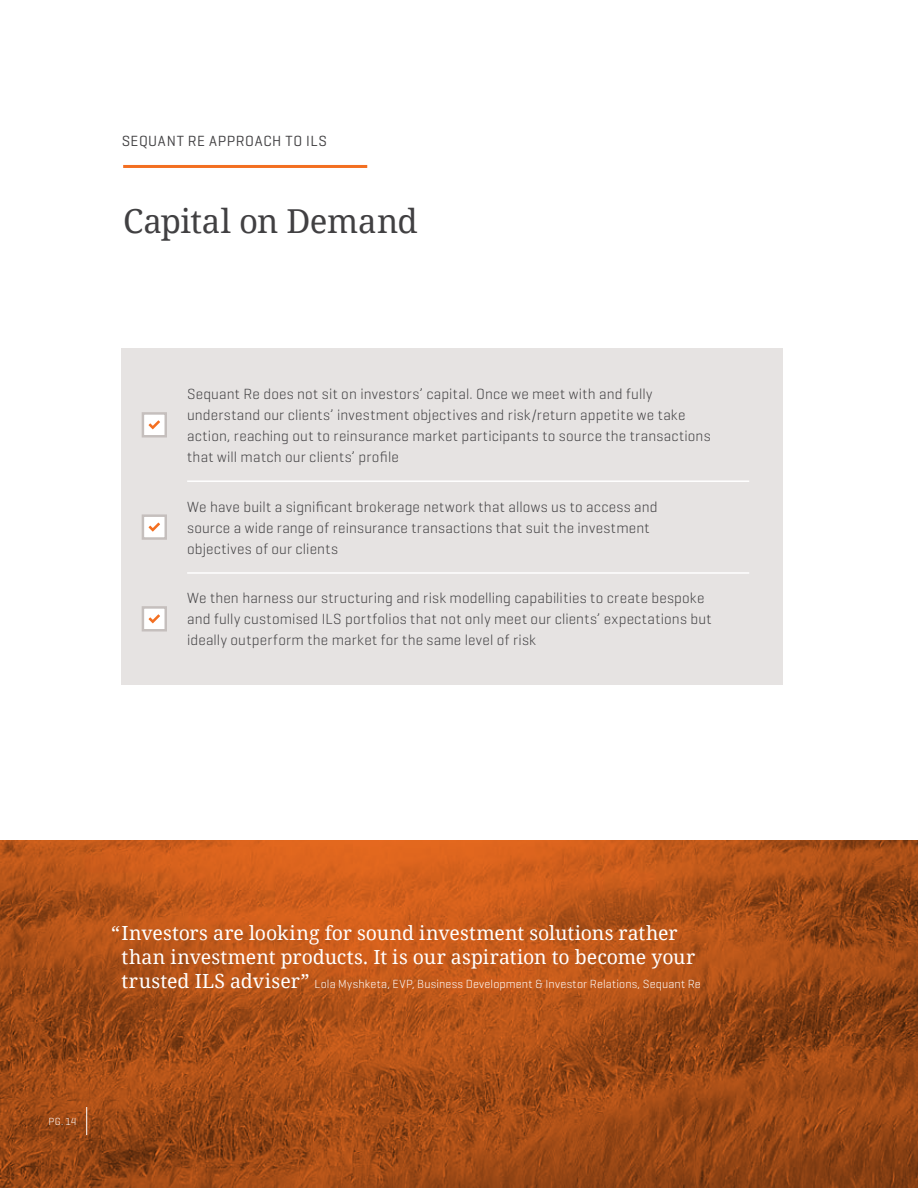
<style>
.page{position:relative;width:918px;height:1188px;background:#fff}
.page>*{position:absolute;margin:0;border:0;box-sizing:border-box;transform-origin:0 0}
.t1{font:33px "Droid Serif";letter-spacing:-.01em;color:#414042}
.t2{font:19.5px/24px "Droid Serif";color:#fff}
.t3{font:300 15px/21px "Geogrotesque";letter-spacing:.015em;color:#414042}
.t4{font:15px "Geogrotesque";letter-spacing:.04em;color:#414042}
.t5{font:300 12px "Geogrotesque";letter-spacing:.015em;color:#fff}
.t6{font:300 10.5px "Geogrotesque";color:#fff}
.s1{font-family:"Droid Serif";font-weight:400;font-size:19.5px}
</style>
<div class="page">
<img style="left:0;top:840px;width:918px;height:348px">
<hr style="left:123px;top:165px;width:244px;height:3px;background:#f36f21">
<svg style="left:86px;top:1107px;width:1px;height:28px"></svg>
<div style="left:122px;top:348px;width:661px;height:337px;background:#e6e3e2"></div>
<div style="left:142px;top:514px;width:25px;height:26px;background:#fff;border:2px solid #c5bfbd"></div>
<svg style="left:149px;top:523px;width:11px;height:9px"></svg>
<hr style="left:187px;top:480px;width:562px;height:2px;background:#fff">
<hr style="left:187px;top:572px;width:562px;height:2px;background:#fff">
<div style="left:142px;top:412px;width:25px;height:26px;background:#fff;border:2px solid #c5bfbd"></div>
<svg style="left:149px;top:420px;width:11px;height:9px"></svg>
<div style="left:142px;top:606px;width:25px;height:26px;background:#fff;border:2px solid #c5bfbd"></div>
<svg style="left:149px;top:614px;width:11px;height:9px"></svg>
<p class="t4" style="left:122px;top:132px;width:207px">SEQUANT RE APPROACH TO ILS</p>
<h1 class="t1" style="left:123px;top:203px;width:296px">Capital on Demand</h1>
<p class="t3" style="left:187px;top:383px;width:525px">Sequant Re does not sit on investors’ capital. Once we meet with and fully understand our clients’ investment objectives and risk/return appetite we take action, reaching out to reinsurance market participants to source the transactions that will match our clients’ profile</p>
<p class="t3" style="left:187px;top:496px;width:472px">We have built a significant brokerage network that allows us to access and source a wide range of reinsurance transactions that suit the investment objectives of our clients</p>
<p class="t3" style="left:187px;top:587px;width:526px">We then harness our structuring and risk modelling capabilities to create bespoke and fully customised ILS portfolios that not only meet our clients’ expectations but ideally outperform the market for the same level of risk</p>
<h2 class="t2" style="left:121px;top:922px;width:575px;text-indent:-10px">“Investors are looking for sound investment solutions rather than investment products. It is our aspiration to become your</h2>
<p class="t5" style="left:121px;top:977px;width:581px"><span class="s1">trusted ILS adviser”</span> Lola Myshketa, EVP, Business Development &amp; Investor Relations, Sequant Re</p>
<p class="t6" style="left:49px;top:1115px;width:29px">PG. 14</p>
</div>
